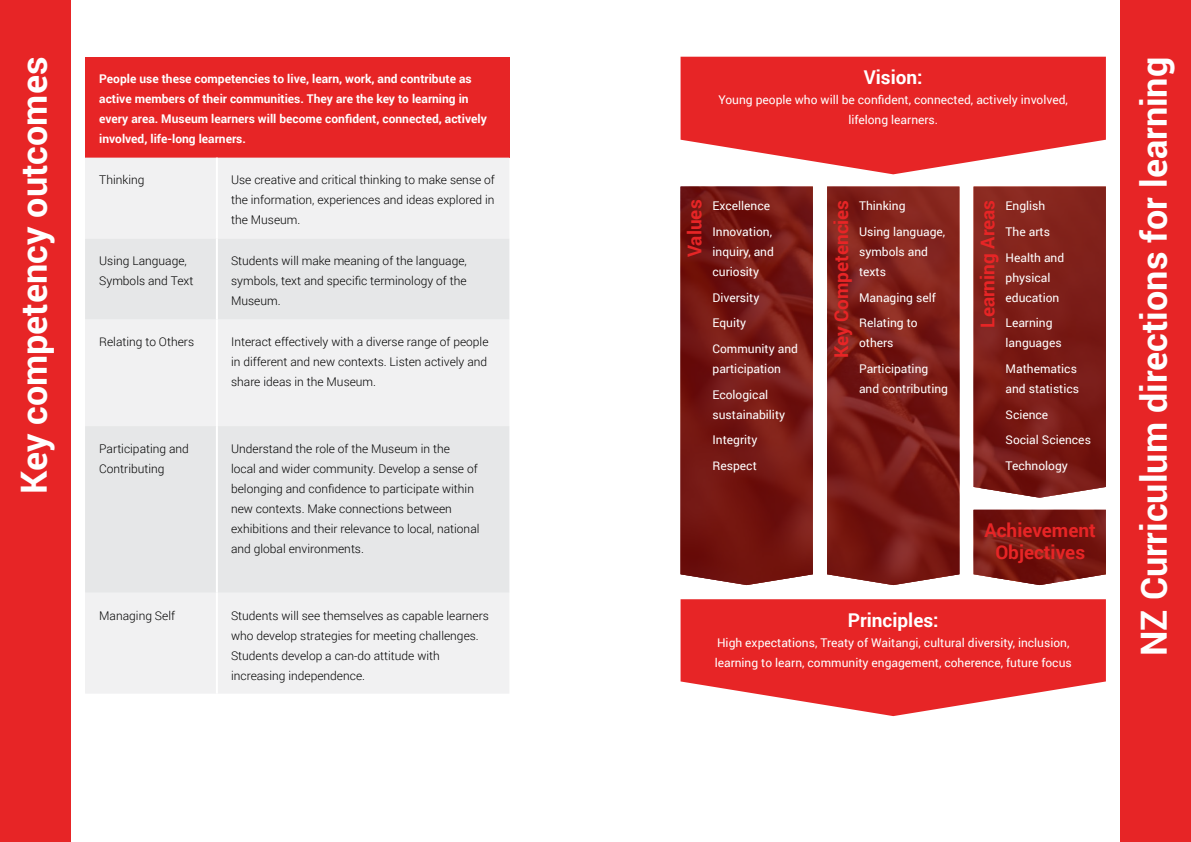
<style>
.page{position:relative;width:1191px;height:842px;background:#fff}
.page>*{position:absolute;margin:0;border:0;box-sizing:border-box;transform-origin:0 0}
.t1{font:700 36px "Roboto";color:#fff}
.t2{font:700 19px/22.8px "Roboto";color:#e72526;text-align:center}
.t3{font:700 19px "Roboto";color:#fff}
.t4{font:300 12px/20px "Roboto";color:#000}
.t5{font:12px/25.7px "Roboto";color:#fff}
.t6{font:700 12px/20px "Roboto";color:#fff}
</style>
<div class="page">
<div style="left:0;top:0;width:71px;height:842px;background:#e72526"></div>
<div style="left:1120px;top:0;width:71px;height:842px;background:#e72526"></div>
<div style="left:85px;top:57px;width:424px;height:101px;background:#e72526"></div>
<div style="left:85px;top:158px;width:424px;height:535px;background:#f1f1f2"></div>
<svg style="left:85px;top:239px;width:424px;height:354px;fill:#e6e7e8"></svg>
<hr style="left:216px;top:158px;width:2px;height:81px;background:#fff">
<hr style="left:216px;top:239px;width:2px;height:80px;background:#fff">
<hr style="left:216px;top:319px;width:2px;height:107px;background:#fff">
<hr style="left:216px;top:426px;width:2px;height:167px;background:#fff">
<hr style="left:216px;top:593px;width:2px;height:101px;background:#fff">
<svg style="left:680px;top:57px;width:426px;height:117px;background:#ea4546"></svg>
<svg style="left:680px;top:599px;width:426px;height:117px;background:#ea4647"></svg>
<svg style="left:680px;top:187px;width:426px;height:398px;background:#842f2a"></svg>
<h1 class="t1" style="left:9px;top:494px;width:439px;rotate:-90deg">Key competency outcomes</h1>
<h1 class="t1" style="left:1128px;top:656px;width:601px;rotate:-90deg">NZ Curriculum directions for learning</h1>
<h2 class="t3" style="left:863px;top:63px;width:60px">Vision:</h2>
<p class="t5" style="left:718px;top:89px;width:351px;line-height:20px;text-align:center">Young people who will be confident, connected, actively involved, lifelong learners.</p>
<p class="t6" style="left:99px;top:69px;width:389px">People use these competencies to live, learn, work, and contribute as active members of their communities. They are the key to learning in every area. Museum learners will become confident, connected, actively involved, life-long learners.</p>
<p class="t4" style="left:99px;top:170px;width:47px">Thinking</p>
<p class="t4" style="left:231px;top:170px;width:265px;text-align:justify">Use creative and critical thinking to make sense of the information, experiences and ideas explored in the Museum.</p>
<p class="t4" style="left:99px;top:251px;width:96px">Using Language,<br>Symbols and Text</p>
<p class="t4" style="left:231px;top:251px;width:237px;text-align:justify">Students will make meaning of the language, symbols, text and specific terminology of the Museum.</p>
<p class="t4" style="left:99px;top:332px;width:96px">Relating to Others</p>
<p class="t4" style="left:231px;top:332px;width:259px;text-align:justify">Interact effectively with a diverse range of people in different and new contexts. Listen actively and share ideas in the Museum.</p>
<h2 class="t2" style="left:682px;top:257px;width:59px;rotate:-90deg">Values</h2>
<h2 class="t2" style="left:975px;top:328px;width:130px;rotate:-90deg">Learning Areas</h2>
<h2 class="t2" style="left:829px;top:358px;width:160px;rotate:-90deg">Key Competencies</h2>
<p class="t5" style="left:859px;top:193px;width:88px">Thinking<br>Using language,</p>
<p class="t5" style="left:859px;top:241px;width:70px;line-height:20px">symbols and texts</p>
<p class="t5" style="left:859px;top:284px;width:78px">Managing self<br>Relating to</p>
<p class="t5" style="left:859px;top:330px;width:71px">others<br>Participating</p>
<p class="t5" style="left:859px;top:375px;width:90px">and contributing</p>
<p class="t5" style="left:1005px;top:193px;width:60px">English<br>The arts<br>Health and</p>
<p class="t5" style="left:1005px;top:267px;width:55px;line-height:20px">physical education</p>
<p class="t5" style="left:1005px;top:313px;width:58px;line-height:20px">Learning languages</p>
<p class="t5" style="left:1005px;top:358px;width:75px;line-height:20px">Mathematics and statistics</p>
<p class="t5" style="left:1005px;top:401px;width:87px">Science<br>Social Sciences<br>Technology</p>
<p class="t5" style="left:712px;top:193px;width:61px">Excellence<br>Innovation,</p>
<p class="t5" style="left:712px;top:241px;width:63px;line-height:20px">inquiry, and curiosity</p>
<p class="t5" style="left:712px;top:284px;width:87px">Diversity<br>Equity<br>Community and</p>
<p class="t5" style="left:712px;top:355px;width:70px">participation<br>Ecological</p>
<p class="t5" style="left:712px;top:401px;width:74px">sustainability<br>Integrity<br>Respect</p>
<p class="t4" style="left:99px;top:438px;width:91px">Participating and<br>Contributing</p>
<p class="t4" style="left:231px;top:438px;width:250px">Understand the role of the Museum in the<br>local and wider community. Develop a sense of belonging and confidence to participate within new contexts. Make connections between exhibitions and their relevance to local, national and global environments.</p>
<h2 class="t2" style="left:984px;top:518px;width:113px">Achievement<br>Objectives</h2>
<p class="t4" style="left:99px;top:605px;width:77px">Managing Self</p>
<p class="t4" style="left:231px;top:605px;width:259px">Students will see themselves as capable learners who develop strategies for meeting challenges.<br>Students develop a can-do attitude with increasing independence.</p>
<h2 class="t3" style="left:848px;top:607px;width:92px">Principles:</h2>
<p class="t5" style="left:714px;top:632px;width:358px;line-height:20px">High expectations, Treaty of Waitangi, cultural diversity, inclusion, learning to learn, community engagement, coherence, future focus</p>
</div>
